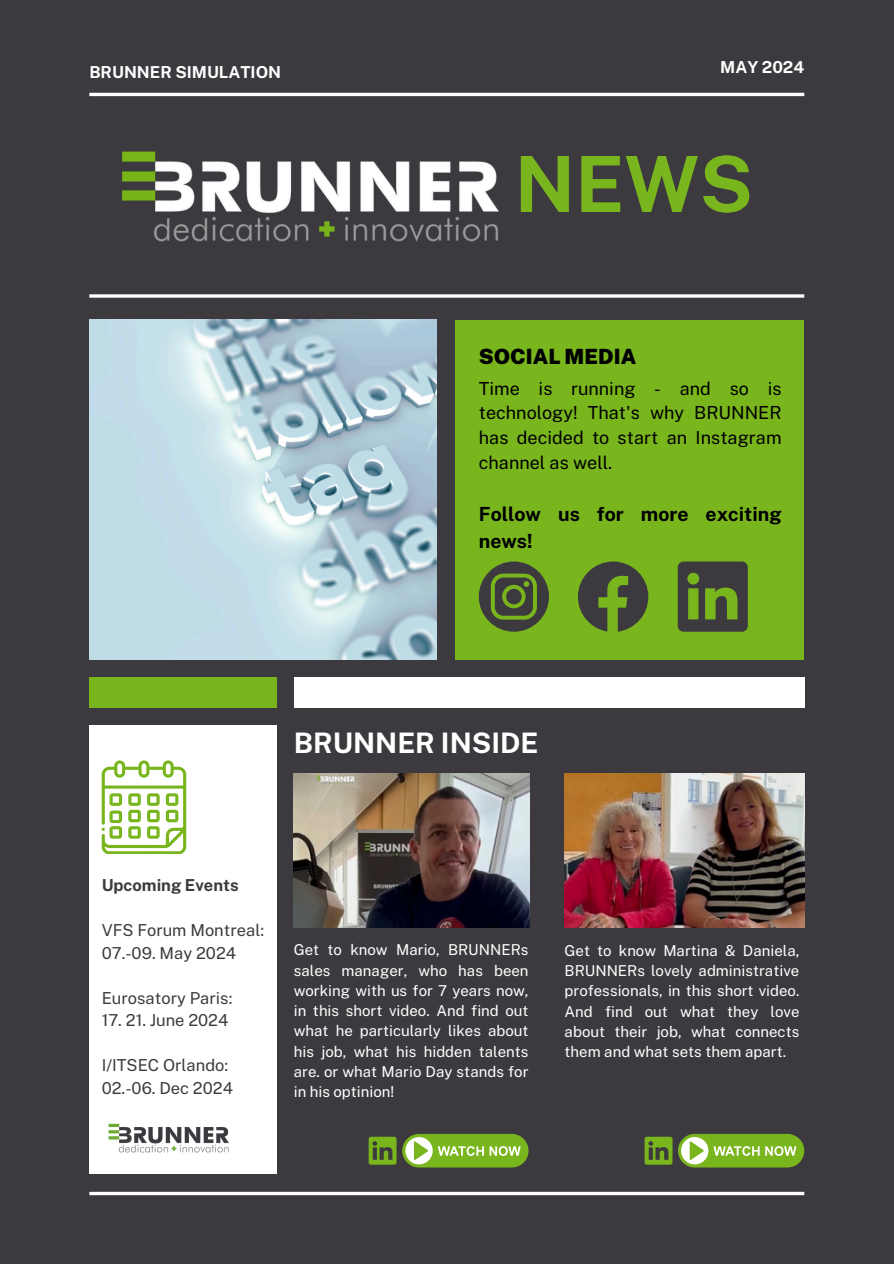
<style>
.page{position:relative;width:894px;height:1264px;background:#fff}
.page>*{position:absolute;margin:0;border:0;box-sizing:border-box;transform-origin:0 0}
.t1{font:700 77.4px "Public Sans";color:#79b51d}
.t2{font:700 28.2px "Public Sans";color:#fff}
.t3{font:900 21px "Public Sans";color:#000}
.t4{font:700 19.5px/27px "Public Sans";color:#000}
.t5{font:18px/24.8px "Public Sans";color:#000;text-align:justify}
.t6{font:16.5px "Public Sans";color:#3c3a3e}
.t7{font:700 16.5px "Public Sans";color:#fff}
.t8{font:700 16.5px "Public Sans";color:#3c3a3e}
.t9{font:15px/20.2px "Public Sans";color:#fff;text-align:justify}
</style>
<div class="page">
<div style="left:0;top:0;width:893px;height:1263px;background:#3c3a3e"></div>
<hr style="left:89px;top:93px;width:715px;height:3px;background:#fff">
<svg style="left:89px;top:294px;width:715px;height:4px;background:#e0e0e0"></svg>
<img style="left:89px;top:320px;width:347px;height:339px">
<div style="left:455px;top:320px;width:349px;height:339px;background:#79b51d"></div>
<div style="left:294px;top:677px;width:510px;height:30px;background:#fff"></div>
<svg style="left:89px;top:1191px;width:715px;height:4px;background:#d6d6d7"></svg>
<img style="left:122px;top:151px;width:377px;height:91px">
<div style="left:89px;top:725px;width:188px;height:448px;background:#fff"></div>
<img style="left:564px;top:773px;width:239px;height:154px">
<svg style="left:102px;top:760px;width:84px;height:93px"></svg>
<svg style="left:478px;top:561px;width:70px;height:70px"></svg>
<svg style="left:577px;top:561px;width:71px;height:70px"></svg>
<svg style="left:677px;top:561px;width:70px;height:70px"></svg>
<img style="left:108px;top:1123px;width:121px;height:30px">
<div style="left:89px;top:677px;width:188px;height:30px;background:#79b51d"></div>
<img style="left:294px;top:773px;width:235px;height:154px">
<div style="left:402px;top:1133px;width:126px;height:34px;background:#79b51d;border-radius:17px"></div>
<svg style="left:405px;top:1136px;width:115px;height:28px"></svg>
<div style="left:677px;top:1133px;width:126px;height:34px;background:#79b51d;border-radius:17px"></div>
<svg style="left:681px;top:1136px;width:115px;height:28px"></svg>
<svg style="left:368px;top:1136px;width:28px;height:28px"></svg>
<svg style="left:644px;top:1136px;width:28px;height:28px"></svg>
<p class="t7" style="left:89px;top:62px;width:193px">BRUNNER SIMULATION</p>
<p class="t7" style="left:720px;top:57px;width:85px">MAY 2024</p>
<p class="t1" style="left:514px;top:138px;width:240px">NEWS</p>
<p class="t3" style="left:478px;top:343px;width:159px">SOCIAL MEDIA</p>
<h6 class="t5" style="left:478px;top:375px;width:304px">Time is running - and so is technology! That's why BRUNNER has decided to start an Instagram channel as well.</h6>
<p class="t4" style="left:478px;top:500px;width:304px">Follow us for more exciting news!</p>
<p class="t2" style="left:294px;top:726px;width:246px">BRUNNER INSIDE</p>
<h5 class="t8" style="left:102px;top:875px;width:138px">Upcoming Events</h5>
<p class="t6" style="left:102px;top:920px;width:164px">VFS Forum Montreal:</p>
<h1 class="t6" style="left:102px;top:942px;width:136px">07.-09. May 2024</h1>
<h3 class="t6" style="left:102px;top:987px;width:132px">Eurosatory Paris:</h3>
<p class="t6" style="left:102px;top:1010px;width:128px">17. 21. June 2024</p>
<h4 class="t6" style="left:102px;top:1055px;width:128px">I/ITSEC Orlando:</h4>
<p class="t6" style="left:102px;top:1077px;width:133px">02.-06. Dec 2024</p>
<p class="t9" style="left:294px;top:939px;width:236px">Get to know Mario, BRUNNERs sales manager, who has been working with us for 7 years now, in this short video. And find out what he particularly likes about his job, what his hidden talents are. or what Mario Day stands for in his optinion!</p>
<p class="t9" style="left:564px;top:940px;width:236px">Get to know Martina &amp; Daniela, BRUNNERs lovely administrative professionals, in this short video.<br>And find out what they love about their job, what connects them and what sets them apart.</p>
</div>
